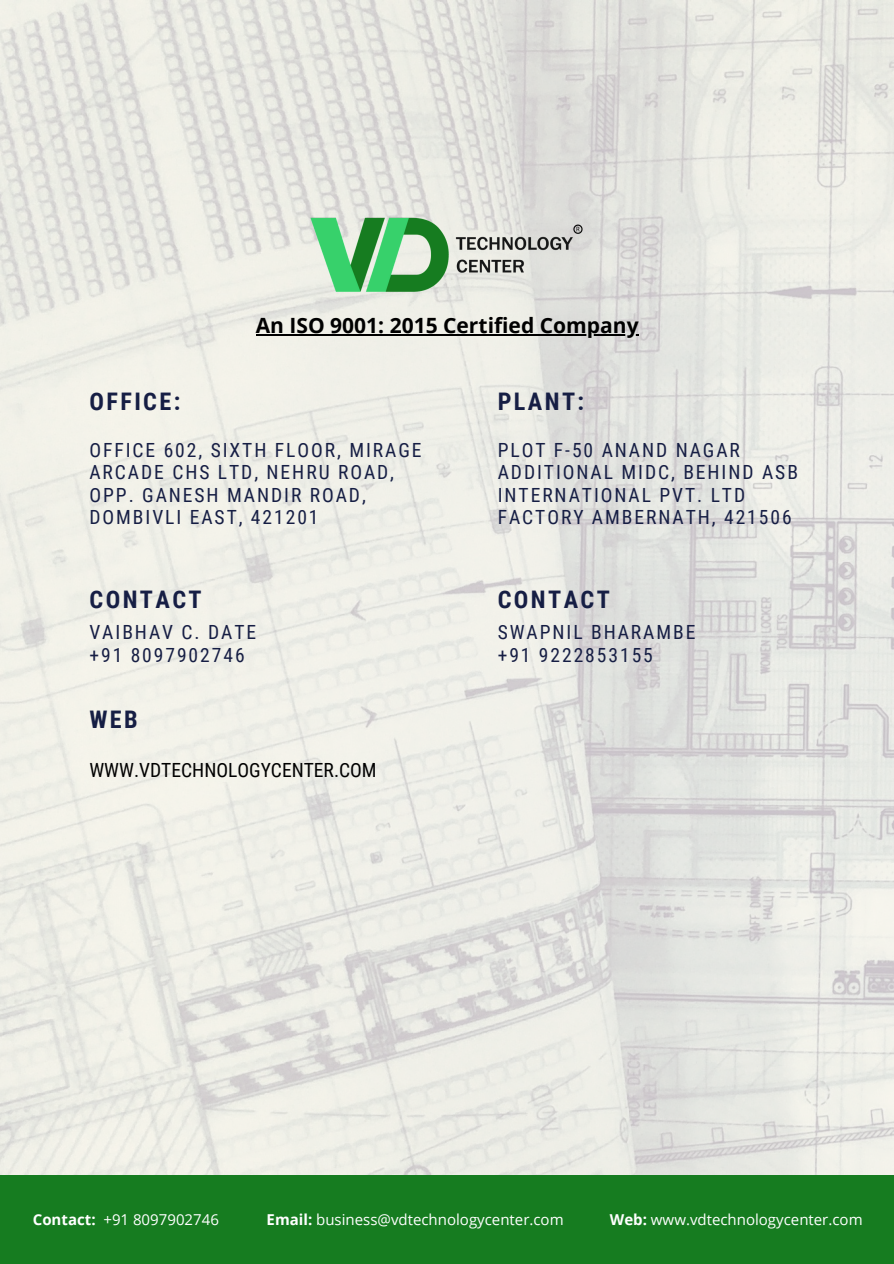
<style>
.page{position:relative;width:894px;height:1264px;background:#fff}
.page>*{position:absolute;margin:0;border:0;box-sizing:border-box;transform-origin:0 0}
.t1{font:700 24.15px "Roboto Condensed";letter-spacing:.1em;color:#161e44}
.t2{font:700 21px "Open Sans";color:#000}
.t3{font:19.5px/22.5px "Roboto Condensed";letter-spacing:.1em;color:#161e44}
.t4{font:19.5px "Roboto Condensed";color:#000}
.t5{font:15px "Open Sans";color:#fff}
.s1{font-weight:700}
</style>
<div class="page">
<img style="left:0;top:0;width:893px;height:1175px">
<hr style="left:256px;top:334px;width:382px;height:1px;background:#000">
<div style="left:0;top:1175px;width:893px;height:88px;background:#167c20"></div>
<img style="left:311px;top:217px;width:272px;height:75px">
<p class="t2" style="left:256px;top:311px;width:384px">An ISO 9001: 2015 Certified Company</p>
<p class="t1" style="left:89px;top:387px;width:92px">OFFICE:</p>
<p class="t3" style="left:89px;top:439px;width:333px">OFFICE 602, SIXTH FLOOR, MIRAGE<br>ARCADE CHS LTD, NEHRU ROAD,<br>OPP. GANESH MANDIR ROAD,<br>DOMBIVLI EAST, 421201</p>
<p class="t1" style="left:89px;top:586px;width:114px">CONTACT</p>
<p class="t3" style="left:89px;top:621px;width:168px">VAIBHAV C. DATE</p>
<p class="t3" style="left:89px;top:644px;width:157px">+91 8097902746</p>
<p class="t1" style="left:89px;top:705px;width:50px">WEB</p>
<p class="t4" style="left:89px;top:758px;width:289px">WWW.VDTECHNOLOGYCENTER.COM</p>
<p class="t1" style="left:497px;top:387px;width:88px">PLANT:</p>
<p class="t3" style="left:497px;top:439px;width:244px">PLOT F-50 ANAND NAGAR</p>
<p class="t3" style="left:497px;top:461px;width:302px">ADDITIONAL MIDC, BEHIND ASB<br>INTERNATIONAL PVT. LTD<br>FACTORY AMBERNATH, 421506</p>
<p class="t1" style="left:497px;top:586px;width:114px">CONTACT</p>
<p class="t3" style="left:497px;top:621px;width:199px">SWAPNIL BHARAMBE</p>
<p class="t3" style="left:497px;top:644px;width:157px">+91 9222853155</p>
<p class="t5" style="left:33px;top:1209px;width:188px"><span class="s1">Contact:</span> +91 8097902746</p>
<p class="t5" style="left:266px;top:1209px;width:298px"><span class="s1">Email:</span> business@vdtechnologycenter.com</p>
<p class="t5" style="left:609px;top:1209px;width:254px"><span class="s1">Web:</span> www.vdtechnologycenter.com</p>
</div>
